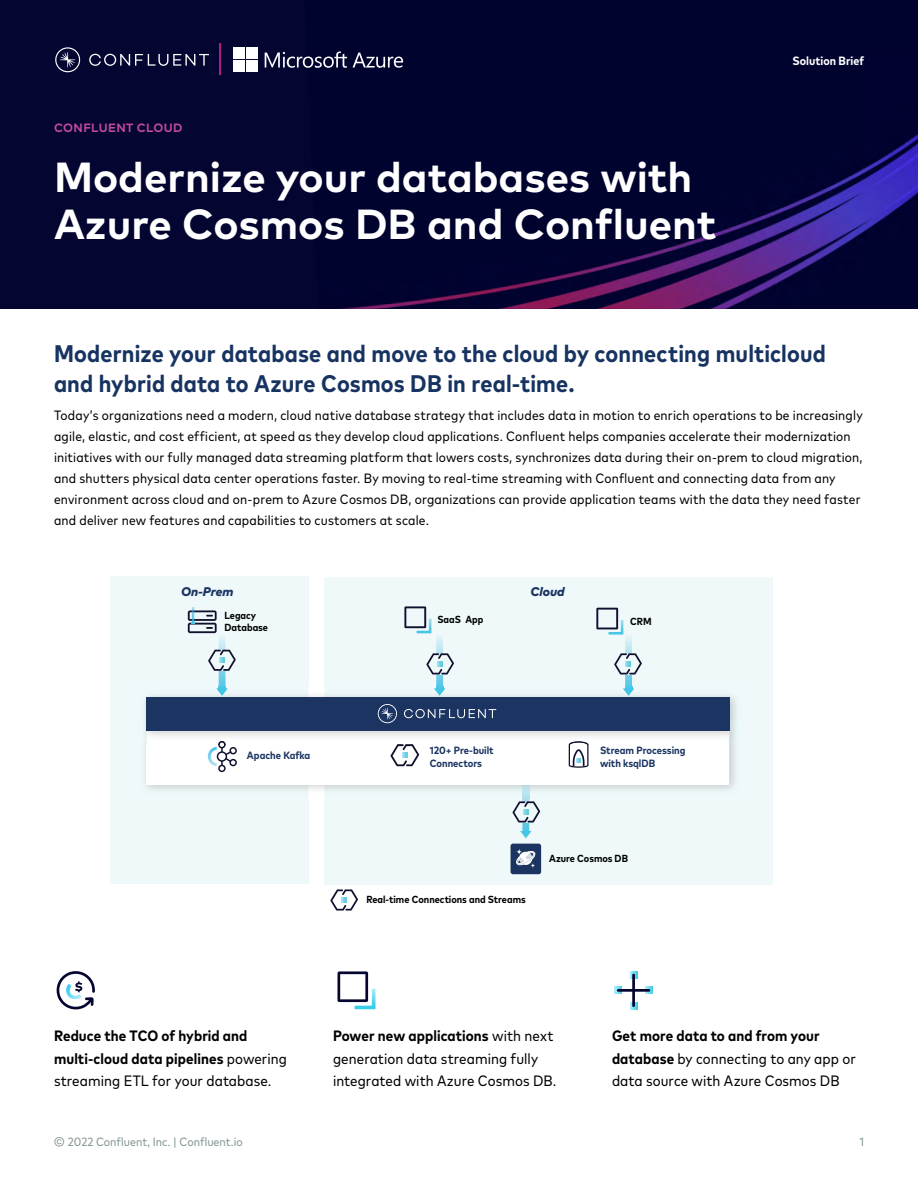
<style>
.page{position:relative;width:918px;height:1188px;background:#fff}
.page>*{position:absolute;margin:0;border:0;box-sizing:border-box;transform-origin:0 0}
.t1{font:700 42px/46.5px "Mark Pro";color:#fff}
.t2{font:700 condensed 24px/30px "Mark Pro";letter-spacing:.01em;color:#173361}
.t3{font:condensed 15px/22.5px "Mark Pro";letter-spacing:.005em;color:#000}
.t4{font:700 condensed 15px/22.5px "Mark Pro";letter-spacing:.005em;color:#000}
.t5{font:condensed 13.5px/21px "Mark Pro";letter-spacing:.015em;color:#000}
.t6{font:italic 800 12.6px "Mark Pro";color:#1b3461}
.t7{font:condensed 12px "Mark Pro";color:#829494}
.t8{font:700 12px "Mark Pro";letter-spacing:.03em;color:#be499d}
.t9{font:700 condensed 12px "Mark Pro";color:#fff}
.t10{font:700 condensed 10.5px/12.6px "Mark Pro";color:#1b3461}
.t11{font:700 condensed 10.2px/12.3px "Mark Pro";color:#000}
.s1{font-weight:400}
.s2{font-weight:700}
</style>
<div class="page">
<div style="left:0;top:0;width:918px;height:309px;background:#040531"></div>
<img style="left:340px;top:52px;width:578px;height:257px">
<svg style="left:89px;top:54px;width:120px;height:12px"></svg>
<svg style="left:55px;top:47px;width:25px;height:25px"></svg>
<hr style="left:219px;top:43px;width:2px;height:32px;background:#ae1b85">
<svg style="left:630px;top:971px;width:7px;height:8px"></svg>
<svg style="left:630px;top:1002px;width:7px;height:7px"></svg>
<svg style="left:645px;top:987px;width:7px;height:7px"></svg>
<svg style="left:615px;top:987px;width:7px;height:7px"></svg>
<hr style="left:632px;top:974px;width:3px;height:18px;background:#040531">
<hr style="left:632px;top:989px;width:3px;height:18px;background:#040531">
<hr style="left:632px;top:989px;width:18px;height:3px;background:#040531">
<hr style="left:617px;top:989px;width:18px;height:3px;background:#040531">
<svg style="left:56px;top:971px;width:39px;height:39px"></svg>
<svg style="left:338px;top:971px;width:38px;height:39px"></svg>
<div style="left:110px;top:576px;width:198px;height:308px;background:#eff9fa"></div>
<div style="left:324px;top:578px;width:449px;height:307px;background:#eff9fa"></div>
<img style="left:522px;top:798px;width:7px;height:33px">
<svg style="left:520px;top:831px;width:12px;height:7px"></svg>
<img style="left:145px;top:695px;width:163px;height:95px">
<img style="left:324px;top:688px;width:412px;height:110px">
<div style="left:147px;top:731px;width:582px;height:53px;background:#fff"></div>
<img style="left:219px;top:637px;width:6px;height:50px">
<img style="left:436px;top:637px;width:7px;height:50px">
<img style="left:625px;top:637px;width:7px;height:50px">
<svg style="left:426px;top:653px;width:28px;height:22px"></svg>
<svg style="left:614px;top:653px;width:28px;height:22px"></svg>
<svg style="left:513px;top:801px;width:27px;height:22px"></svg>
<svg style="left:330px;top:889px;width:28px;height:22px"></svg>
<svg style="left:188px;top:607px;width:29px;height:26px"></svg>
<img style="left:208px;top:747px;width:9px;height:19px">
<svg style="left:404px;top:606px;width:22px;height:22px"></svg>
<img style="left:417px;top:619px;width:14px;height:14px">
<svg style="left:596px;top:608px;width:22px;height:21px"></svg>
<img style="left:609px;top:620px;width:14px;height:15px">
<img style="left:145px;top:721px;width:2px;height:16px">
<svg style="left:145px;top:737px;width:2px;height:8px"></svg>
<img style="left:729px;top:721px;width:7px;height:16px">
<img style="left:729px;top:737px;width:7px;height:8px">
<svg style="left:216px;top:687px;width:12px;height:9px"></svg>
<svg style="left:434px;top:687px;width:11px;height:9px"></svg>
<svg style="left:623px;top:687px;width:11px;height:9px"></svg>
<svg style="left:390px;top:744px;width:29px;height:22px"></svg>
<svg style="left:217px;top:741px;width:20px;height:31px"></svg>
<svg style="left:569px;top:745px;width:20px;height:23px"></svg>
<img style="left:569px;top:741px;width:20px;height:4px">
<div style="left:147px;top:697px;width:583px;height:34px;background:#1b3461"></div>
<svg style="left:404px;top:709px;width:92px;height:9px"></svg>
<svg style="left:378px;top:704px;width:19px;height:19px"></svg>
<svg style="left:208px;top:650px;width:28px;height:21px"></svg>
<div style="left:511px;top:844px;width:30px;height:30px;background:#1b3461;border-radius:2px"></div>
<svg style="left:516px;top:849px;width:19px;height:19px"></svg>
<svg style="left:265px;top:51px;width:82px;height:17px"></svg>
<svg style="left:353px;top:53px;width:50px;height:15px"></svg>
<div style="left:233px;top:48px;width:12px;height:11px;background:#fff"></div>
<div style="left:246px;top:48px;width:11px;height:11px;background:#fff"></div>
<div style="left:233px;top:60px;width:12px;height:12px;background:#fff"></div>
<div style="left:246px;top:60px;width:11px;height:12px;background:#fff"></div>
<p class="t8" style="left:54px;top:119px;width:130px">CONFLUENT CLOUD</p>
<h1 class="t1" style="left:54px;top:151px;width:664px">Modernize your databases with<br>Azure Cosmos DB and Confluent</h1>
<p class="t9" style="left:793px;top:51px;width:73px">Solution Brief</p>
<h2 class="t2" style="left:54px;top:337px;width:774px">Modernize your database and move to the cloud by connecting multicloud and hybrid data to Azure Cosmos DB in real-time.</h2>
<p class="t5" style="left:54px;top:404px;width:810px">Today’s organizations need a modern, cloud native database strategy that includes data in motion to enrich operations to be increasingly agile, elastic, and cost efficient, at speed as they develop cloud applications. Confluent helps companies accelerate their modernization initiatives with our fully managed data streaming platform that lowers costs, synchronizes data during their on-prem to cloud migration, and shutters physical data center operations faster. By moving to real-time streaming with Confluent and connecting data from any environment across cloud and on-prem to Azure Cosmos DB, organizations can provide application teams with the data they need faster and deliver new features and capabilities to customers at scale.</p>
<p class="t6" style="left:181px;top:582px;width:54px">On-Prem</p>
<p class="t6" style="left:530px;top:582px;width:36px">Cloud</p>
<p class="t11" style="left:437px;top:612px;width:47px">SaaS App</p>
<p class="t11" style="left:630px;top:615px;width:23px">CRM</p>
<p class="t11" style="left:224px;top:608px;width:45px">Legacy<br>Database</p>
<p class="t10" style="left:247px;top:748px;width:65px">Apache Kafka</p>
<p class="t10" style="left:430px;top:743px;width:65px">120+ Pre-built<br>Connectors</p>
<p class="t10" style="left:600px;top:743px;width:87px">Stream Processing with ksqlDB</p>
<p class="t11" style="left:366px;top:892px;width:161px">Real-time Connections and Streams</p>
<p class="t11" style="left:549px;top:851px;width:80px">Azure Cosmos DB</p>
<p class="t4" style="left:54px;top:1023px;width:235px">Reduce the TCO of hybrid and multi-cloud data pipelines <span class="s1">powering streaming ETL for your database.</span></p>
<p class="t3" style="left:333px;top:1024px;width:225px"><span class="s2">Power new applications</span> with next generation data streaming fully integrated with Azure Cosmos DB.</p>
<p class="t3" style="left:612px;top:1024px;width:245px"><span class="s2">Get more data to and from your database</span> by connecting to any app or data source with Azure Cosmos DB</p>
<p class="t7" style="left:54px;top:1133px;width:190px">© 2022 Confluent, Inc. | Confluent.io</p>
<p class="t7" style="left:859px;top:1133px;width:6px">1</p>
</div>
